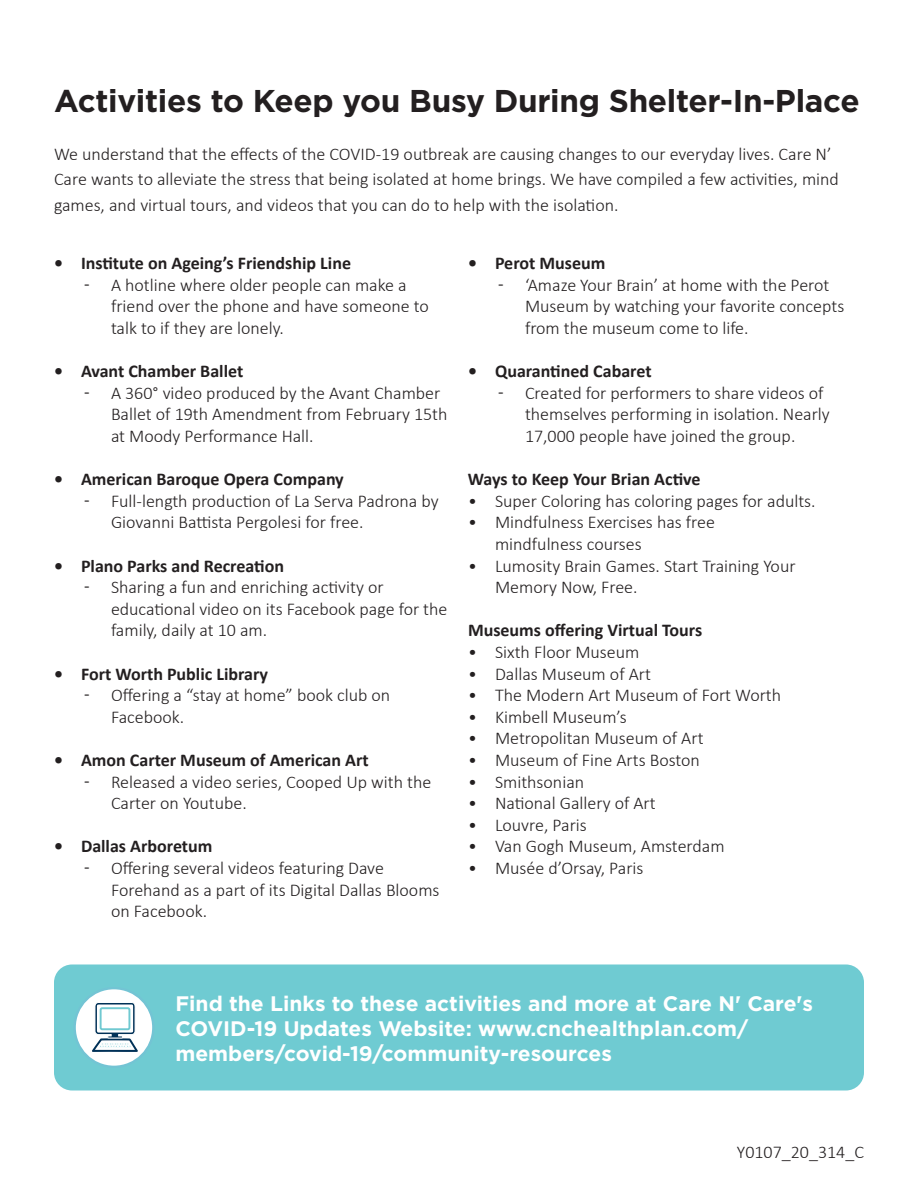
<style>
.page{position:relative;width:918px;height:1188px;background:#fff}
.page>*{position:absolute;margin:0;border:0;box-sizing:border-box;transform-origin:0 0}
.t1{font:700 31.5px "Gotham";letter-spacing:-.01em;color:#231f20}
.Paragraph_Style_7{font:700 21px/25.2px "Gotham";color:#fff}
.t2{font:300 18px/21.6px "Calibri";color:#231f20}
.t3{font:700 18px "Calibri";color:#231f20}
.s1{font-weight:400}
</style>
<div class="page">
<div style="left:54px;top:964px;width:810px;height:126px;background:#6fcbd2;border-radius:18px"></div>
<div style="left:75px;top:988px;width:78px;height:79px;background:#fff;border-radius:50%"></div>
<div style="left:74px;top:987px;width:81px;height:81px;border:2px solid #73c4d4;border-radius:50%"></div>
<svg style="left:92px;top:1003px;width:46px;height:49px"></svg>
<p class="t1" style="left:54px;top:80px;width:807px">Activities to Keep you Busy During Shelter-In-Place</p>
<p class="t2" style="left:54px;top:141px;width:786px;line-height:25.5px">We understand that the effects of the COVID-19 outbreak are causing changes to our everyday lives. Care N’<br>Care wants to alleviate the stress that being isolated at home brings. We have compiled a few activities, mind games, and virtual tours, and videos that you can do to help with the isolation.</p>
<p class="t3" style="left:54px;top:252px;width:299px">• Institute on Ageing’s Friendship Line</p>
<p class="t2" style="left:111px;top:274px;width:319px;text-indent:-27px"><span class="s1">ͳ</span> A hotline where older people can make a friend over the phone and have someone to talk to if they are lonely.</p>
<p class="t3" style="left:54px;top:360px;width:191px">• Avant Chamber Ballet</p>
<p class="t2" style="left:111px;top:382px;width:338px;text-indent:-27px"><span class="s1">ͳ</span> A 360° video produced by the Avant Chamber<br>Ballet of 19th Amendment from February 15th at Moody Performance Hall.</p>
<p class="t3" style="left:54px;top:468px;width:291px">• American Baroque Opera Company</p>
<p class="t2" style="left:111px;top:490px;width:329px;text-indent:-27px"><span class="s1">ͳ</span> Full-length production of La Serva Padrona by<br>Giovanni Battista Pergolesi for free.</p>
<p class="t3" style="left:54px;top:554px;width:232px">• Plano Parks and Recreation</p>
<p class="t2" style="left:111px;top:576px;width:338px;text-indent:-27px"><span class="s1">ͳ</span> Sharing a fun and enriching activity or educational video on its Facebook page for the family, daily at 10 am.</p>
<p class="t3" style="left:54px;top:662px;width:216px">• Fort Worth Public Library</p>
<p class="t2" style="left:111px;top:684px;width:281px;text-indent:-27px"><span class="s1">ͳ</span> Offering a “stay at home” book club on<br>Facebook.</p>
<p class="t3" style="left:54px;top:748px;width:316px">• Amon Carter Museum of American Art</p>
<p class="t2" style="left:111px;top:771px;width:322px;text-indent:-27px"><span class="s1">ͳ</span> Released a video series, Cooped Up with the<br>Carter on Youtube.</p>
<p class="t3" style="left:54px;top:835px;width:160px">• Dallas Arboretum</p>
<p class="t2" style="left:111px;top:857px;width:330px;text-indent:-27px"><span class="s1">ͳ</span> Offering several videos featuring Dave<br>Forehand as a part of its Digital Dallas Blooms on Facebook.</p>
<p class="t3" style="left:468px;top:252px;width:139px">• Perot Museum</p>
<p class="t2" style="left:525px;top:274px;width:321px;text-indent:-27px"><span class="s1">ͳ</span> ‘Amaze Your Brain’ at home with the Perot<br>Museum by watching your favorite concepts from the museum come to life.</p>
<p class="t3" style="left:468px;top:360px;width:185px">• Quarantined Cabaret</p>
<p class="t2" style="left:525px;top:382px;width:306px;text-indent:-27px"><span class="s1">ͳ</span> Created for performers to share videos of themselves performing in isolation. Nearly<br>17,000 people have joined the group.</p>
<p class="t3" style="left:468px;top:468px;width:234px">Ways to Keep Your Brian Active</p>
<p class="t2" style="left:468px;top:490px;width:349px">• Super Coloring has coloring pages for adults.</p>
<p class="t2" style="left:495px;top:511px;width:221px;text-indent:-27px">• Mindfulness Exercises has free mindfulness courses</p>
<p class="t2" style="left:495px;top:555px;width:302px;text-indent:-27px">• Lumosity Brain Games. Start Training Your<br>Memory Now, Free.</p>
<p class="t3" style="left:468px;top:619px;width:236px">Museums offering Virtual Tours</p>
<p class="t2" style="left:468px;top:641px;width:173px">• Sixth Floor Museum</p>
<p class="t2" style="left:468px;top:663px;width:185px">• Dallas Museum of Art</p>
<p class="t2" style="left:468px;top:684px;width:315px">• The Modern Art Museum of Fort Worth</p>
<p class="t2" style="left:468px;top:706px;width:160px">• Kimbell Museum’s</p>
<p class="t2" style="left:468px;top:727px;width:237px">• Metropolitan Museum of Art</p>
<p class="t2" style="left:468px;top:749px;width:234px">• Museum of Fine Arts Boston</p>
<p class="t2" style="left:468px;top:771px;width:118px">• Smithsonian</p>
<p class="t2" style="left:468px;top:792px;width:189px">• National Gallery of Art</p>
<p class="t2" style="left:468px;top:814px;width:120px">• Louvre, Paris</p>
<p class="t2" style="left:468px;top:835px;width:258px">• Van Gogh Museum, Amsterdam</p>
<p class="t2" style="left:468px;top:857px;width:177px">• Musée d’Orsay, Paris</p>
<p class="Paragraph_Style_7" style="left:176px;top:991px;width:639px">Find the Links to these activities and more at Care N' Care's<br>COVID-19 Updates Website: www.cnchealthplan.com/ members/covid-19/community-resources</p>
<p class="t2" style="left:737px;top:1141px;width:129px">Y0107_20_314_C</p>
</div>
